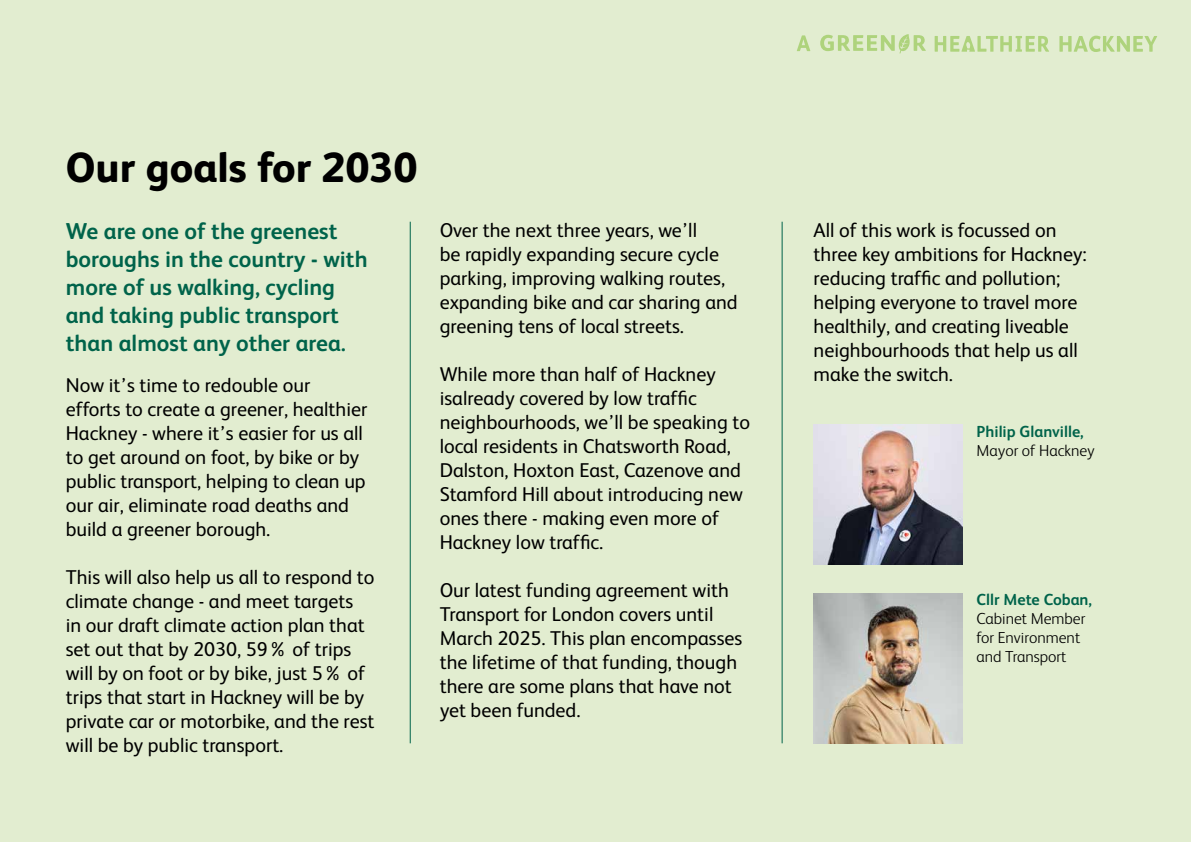
<style>
.page{position:relative;width:1191px;height:842px;background:#e2edd0}
.page>*{position:absolute;margin:0;border:0;box-sizing:border-box;transform-origin:0 0}
.t1{font:800 42px "FS Albert";color:#000}
.t2{font:700 23px/28px "FS Albert";color:#00634a}
.t3{font:20px/24px "FS Albert";color:#000}
.t4{font:300 16px/19.2px "FS Albert";color:#000}
.t5{font:700 16px "FS Albert";color:#00634a}
</style>
<div class="page">
<img style="left:813px;top:424px;width:149px;height:141px">
<img style="left:813px;top:593px;width:149px;height:150px">
<hr style="left:410px;top:222px;width:1px;height:521px;background:#00634a">
<hr style="left:782px;top:222px;width:1px;height:521px;background:#00634a">
<svg style="left:1059px;top:36px;width:98px;height:16px"></svg>
<svg style="left:797px;top:35px;width:13px;height:16px"></svg>
<svg style="left:820px;top:34px;width:105px;height:20px"></svg>
<svg style="left:934px;top:36px;width:115px;height:16px"></svg>
<h1 class="t1" style="left:66px;top:137px;width:353px">Our goals for 2030</h1>
<p class="t2" style="left:66px;top:217px;width:303px">We are one of the greenest boroughs in the country - with more of us walking, cycling and taking public transport than almost any other area.</p>
<p class="t3" style="left:66px;top:372px;width:303px">Now it’s time to redouble our efforts to create a greener, healthier Hackney - where it’s easier for us all to get around on foot, by bike or by public transport, helping to clean up our air, eliminate road deaths and build a greener borough.</p>
<p class="t3" style="left:66px;top:564px;width:310px">This will also help us all to respond to climate change - and meet targets<br>in our draft climate action plan that set out that by 2030, 59% of trips will by on foot or by bike, just 5% of trips that start in Hackney will be by private car or motorbike, and the rest will be by public transport.</p>
<p class="t3" style="left:440px;top:217px;width:299px">Over the next three years, we’ll<br>be rapidly expanding secure cycle parking, improving walking routes, expanding bike and car sharing and greening tens of local streets.</p>
<p class="t3" style="left:440px;top:361px;width:312px">While more than half of Hackney isalready covered by low traffic neighbourhoods, we’ll be speaking to local residents in Chatsworth Road,<br>Dalston, Hoxton East, Cazenove and<br>Stamford Hill about introducing new ones there - making even more of<br>Hackney low traffic.</p>
<p class="t3" style="left:440px;top:577px;width:304px">Our latest funding agreement with<br>Transport for London covers until<br>March 2025. This plan encompasses the lifetime of that funding, though there are some plans that have not yet been funded.</p>
<p class="t3" style="left:813px;top:217px;width:275px">All of this work is focussed on three key ambitions for Hackney: reducing traffic and pollution; helping everyone to travel more healthily, and creating liveable neighbourhoods that help us all make the switch.</p>
<p class="t5" style="left:976px;top:420px;width:109px">Philip Glanville,</p>
<p class="t4" style="left:976px;top:440px;width:119px">Mayor of Hackney</p>
<p class="t5" style="left:976px;top:588px;width:117px">Cllr Mete Coban,</p>
<p class="t4" style="left:976px;top:608px;width:110px">Cabinet Member for Environment and Transport</p>
</div>
